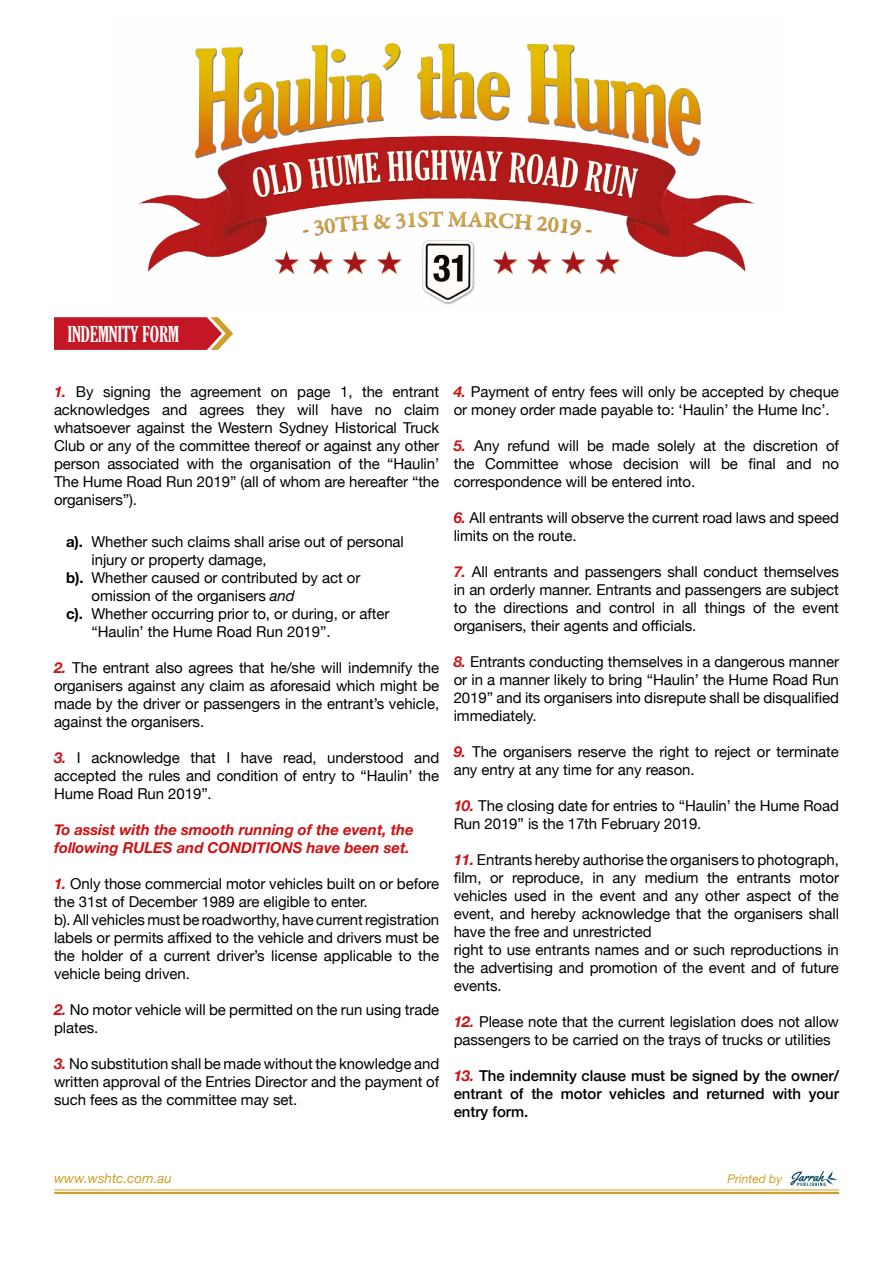
<style>
.page{position:relative;width:893px;height:1263px;background:#fff}
.page>*{position:absolute;margin:0;border:0;box-sizing:border-box;transform-origin:0 0}
.t1{font:extra-condensed 21px "Gloucester";color:#fff}
.t2{font:15px/18px "Helvetica Neue";letter-spacing:-.005em;color:#000}
.t3{font:500 15px/18px "Helvetica Neue";letter-spacing:-.005em;color:#000;text-align:justify}
.t4{font:italic 700 15px/18px "Helvetica Neue";letter-spacing:-.005em;color:#cd1214}
.t5{font:italic 13.5px "Helvetica Neue";color:#cda02c}
.t6{font:italic 12px "Helvetica Neue";color:#cda02c}
.s1{font-weight:700;font-style:italic;color:#cd1214}
.s2{font-weight:700}
.s3{font-style:italic}
</style>
<div class="page">
<svg style="left:54px;top:317px;width:179px;height:33px;background:#c82d34"></svg>
<img style="left:138px;top:42px;width:617px;height:263px">
<hr style="left:54px;top:1189px;width:785px;height:1px;background:#cda02c">
<hr style="left:54px;top:1192px;width:785px;height:2px;background:#cda02c">
<img style="left:790px;top:1171px;width:47px;height:16px">
<h1 class="t1" style="left:68px;top:322px;width:113px">INDEMNITY FORM</h1>
<p class="t2" style="left:54px;top:383px;width:387px;text-align:justify"><span class="s1">1.</span> By signing the agreement on page 1, the entrant acknowledges and agrees they will have no claim whatsoever against the Western Sydney Historical Truck Club or any of the committee thereof or against any other person associated with the organisation of the “Haulin’ The Hume Road Run 2019” (all of whom are hereafter “the organisers”).</p>
<p class="t2" style="left:66px;top:533px;width:339px"><span class="s2">a).</span> Whether such claims shall arise out of personal</p>
<p class="t2" style="left:92px;top:551px;width:177px">injury or property damage,</p>
<p class="t2" style="left:66px;top:569px;width:296px"><span class="s2">b).</span> Whether caused or contributed by act or</p>
<p class="t2" style="left:92px;top:587px;width:205px">omission of the organisers <span class="s3">and</span></p>
<p class="t2" style="left:66px;top:605px;width:325px"><span class="s2">c).</span> Whether occurring prior to, or during, or after</p>
<p class="t2" style="left:92px;top:623px;width:241px">“Haulin’ the Hume Road Run 2019”.</p>
<p class="t2" style="left:54px;top:659px;width:387px;text-align:justify"><span class="s1">2.</span> The entrant also agrees that he/she will indemnify the organisers against any claim as aforesaid which might be made by the driver or passengers in the entrant’s vehicle, against the organisers.</p>
<p class="t2" style="left:54px;top:749px;width:387px;text-align:justify"><span class="s1">3.</span> I acknowledge that I have read, understood and accepted the rules and condition of entry to “Haulin’ the Hume Road Run 2019”.</p>
<p class="t4" style="left:54px;top:821px;width:361px">To assist with the smooth running of the event, the following RULES and CONDITIONS have been set.</p>
<p class="t2" style="left:54px;top:875px;width:387px"><span class="s1">1.</span> Only those commercial motor vehicles built on or before the 31st of December 1989 are eligible to enter.<br>b). All vehicles must be roadworthy, have current registration labels or permits affixed to the vehicle and drivers must be the holder of a current driver’s license applicable to the vehicle being driven.</p>
<p class="t2" style="left:54px;top:1001px;width:387px"><span class="s1">2.</span> No motor vehicle will be permitted on the run using trade plates.</p>
<p class="t2" style="left:54px;top:1055px;width:387px;text-align:justify"><span class="s1">3.</span> No substitution shall be made without the knowledge and written approval of the Entries Director and the payment of such fees as the committee may set.</p>
<p class="t2" style="left:454px;top:383px;width:387px"><span class="s1">4.</span> Payment of entry fees will only be accepted by cheque or money order made payable to: ‘Haulin’ the Hume Inc’.</p>
<p class="t2" style="left:454px;top:437px;width:387px;text-align:justify"><span class="s1">5.</span> Any refund will be made solely at the discretion of the Committee whose decision will be final and no correspondence will be entered into.</p>
<p class="t2" style="left:454px;top:509px;width:387px"><span class="s1">6.</span> All entrants will observe the current road laws and speed limits on the route.</p>
<p class="t2" style="left:454px;top:563px;width:387px;text-align:justify"><span class="s1">7.</span> All entrants and passengers shall conduct themselves in an orderly manner. Entrants and passengers are subject to the directions and control in all things of the event organisers, their agents and officials.</p>
<p class="t2" style="left:454px;top:653px;width:387px;text-align:justify"><span class="s1">8.</span> Entrants conducting themselves in a dangerous manner or in a manner likely to bring “Haulin’ the Hume Road Run 2019” and its organisers into disrepute shall be disqualified immediately.</p>
<p class="t2" style="left:454px;top:743px;width:387px"><span class="s1">9.</span> The organisers reserve the right to reject or terminate any entry at any time for any reason.</p>
<p class="t2" style="left:454px;top:797px;width:387px"><span class="s1">10.</span> The closing date for entries to “Haulin’ the Hume Road<br>Run 2019” is the 17th February 2019.</p>
<p class="t2" style="left:454px;top:851px;width:387px"><span class="s1">11.</span> Entrants hereby authorise the organisers to photograph, film, or reproduce, in any medium the entrants motor vehicles used in the event and any other aspect of the event, and hereby acknowledge that the organisers shall have the free and unrestricted<br>right to use entrants names and or such reproductions in the advertising and promotion of the event and of future events.</p>
<p class="t2" style="left:454px;top:1013px;width:387px"><span class="s1">12.</span> Please note that the current legislation does not allow passengers to be carried on the trays of trucks or utilities</p>
<p class="t3" style="left:454px;top:1065px;width:387px"><span class="s1">13.</span> The indemnity clause must be signed by the owner/ entrant of the motor vehicles and returned with your entry form.</p>
<p class="t5" style="left:54px;top:1169px;width:120px">www.wshtc.com.au</p>
<p class="t6" style="left:727px;top:1170px;width:56px">Printed by</p>
</div>
